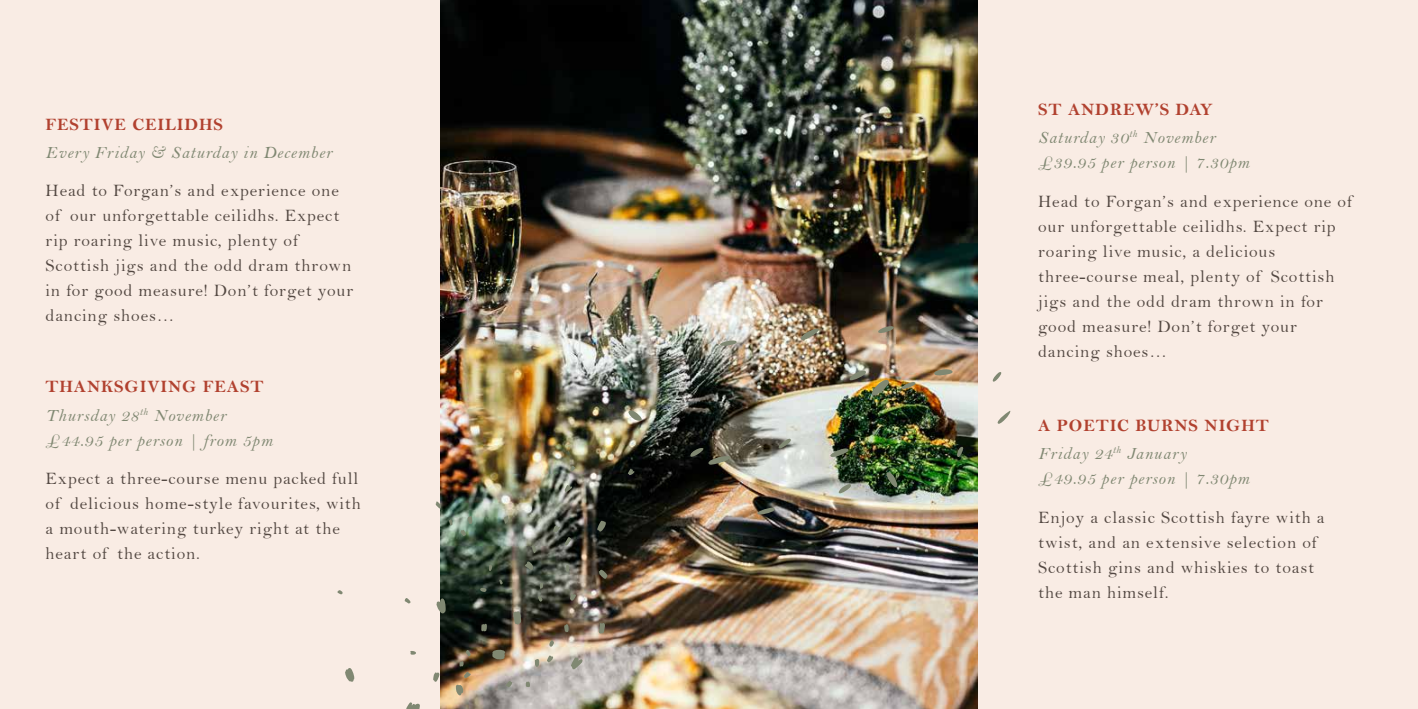
<style>
.page{position:relative;width:1418px;height:709px;background:#fff}
.page>*{position:absolute;margin:0;border:0;box-sizing:border-box;transform-origin:0 0}
.t1{font:17.5px/25px "Bell";letter-spacing:.05em;color:#534842}
.t2{font:17.5px/25px "Bell MT Italic";letter-spacing:.05em;color:#808872}
.t3{font:17.5px "Bell MT Bold";letter-spacing:.05em;color:#b1412f}
</style>
<div class="page">
<div style="left:0;top:0;width:1417px;height:709px;background:#f9ece4"></div>
<img style="left:440px;top:0;width:537px;height:709px">
<svg style="left:492px;top:649px;width:14px;height:11px"></svg>
<svg style="left:513px;top:611px;width:8px;height:14px"></svg>
<svg style="left:505px;top:681px;width:8px;height:6px"></svg>
<svg style="left:598px;top:569px;width:9px;height:10px"></svg>
<svg style="left:504px;top:515px;width:4px;height:11px"></svg>
<svg style="left:481px;top:624px;width:6px;height:8px"></svg>
<svg style="left:460px;top:530px;width:6px;height:6px"></svg>
<svg style="left:489px;top:564px;width:4px;height:7px"></svg>
<svg style="left:525px;top:681px;width:5px;height:6px"></svg>
<svg style="left:467px;top:516px;width:5px;height:8px"></svg>
<svg style="left:480px;top:587px;width:7px;height:5px"></svg>
<svg style="left:566px;top:564px;width:3px;height:8px"></svg>
<svg style="left:564px;top:624px;width:5px;height:8px"></svg>
<svg style="left:570px;top:593px;width:6px;height:8px"></svg>
<svg style="left:597px;top:520px;width:10px;height:12px"></svg>
<svg style="left:570px;top:657px;width:13px;height:12px"></svg>
<svg style="left:531px;top:545px;width:5px;height:8px"></svg>
<svg style="left:535px;top:658px;width:4px;height:9px"></svg>
<svg style="left:538px;top:595px;width:4px;height:7px"></svg>
<svg style="left:524px;top:559px;width:10px;height:11px"></svg>
<svg style="left:546px;top:655px;width:8px;height:9px"></svg>
<svg style="left:540px;top:582px;width:3px;height:7px"></svg>
<svg style="left:549px;top:640px;width:6px;height:8px"></svg>
<svg style="left:598px;top:622px;width:7px;height:12px"></svg>
<svg style="left:449px;top:519px;width:3px;height:6px"></svg>
<svg style="left:570px;top:465px;width:5px;height:7px"></svg>
<svg style="left:875px;top:323px;width:19px;height:11px"></svg>
<svg style="left:564px;top:484px;width:8px;height:8px"></svg>
<svg style="left:456px;top:650px;width:15px;height:46px"></svg>
<svg style="left:499px;top:579px;width:4px;height:5px"></svg>
<svg style="left:553px;top:525px;width:18px;height:21px"></svg>
<svg style="left:404px;top:598px;width:7px;height:6px"></svg>
<svg style="left:406px;top:702px;width:14px;height:7px"></svg>
<svg style="left:435px;top:499px;width:6px;height:10px"></svg>
<svg style="left:436px;top:597px;width:10px;height:17px"></svg>
<svg style="left:433px;top:672px;width:6px;height:10px"></svg>
<svg style="left:410px;top:651px;width:6px;height:4px"></svg>
<svg style="left:345px;top:668px;width:10px;height:14px"></svg>
<svg style="left:337px;top:590px;width:6px;height:5px"></svg>
<svg style="left:628px;top:468px;width:6px;height:9px"></svg>
<svg style="left:885px;top:470px;width:13px;height:19px"></svg>
<svg style="left:837px;top:484px;width:14px;height:10px"></svg>
<svg style="left:955px;top:446px;width:9px;height:11px"></svg>
<svg style="left:933px;top:366px;width:23px;height:11px"></svg>
<svg style="left:901px;top:382px;width:15px;height:9px"></svg>
<svg style="left:847px;top:368px;width:45px;height:30px"></svg>
<svg style="left:688px;top:446px;width:50px;height:20px"></svg>
<svg style="left:830px;top:446px;width:21px;height:12px"></svg>
<svg style="left:628px;top:410px;width:17px;height:13px"></svg>
<svg style="left:716px;top:337px;width:23px;height:10px"></svg>
<svg style="left:800px;top:326px;width:28px;height:20px"></svg>
<svg style="left:754px;top:507px;width:21px;height:8px"></svg>
<svg style="left:778px;top:436px;width:14px;height:14px"></svg>
<svg style="left:997px;top:411px;width:14px;height:13px"></svg>
<svg style="left:992px;top:372px;width:9px;height:10px"></svg>
<p class="t3" style="left:46px;top:114px;width:179px">FESTIVE CEILIDHS</p>
<p class="t2" style="left:46px;top:140px;width:288px">Every Friday &amp; Saturday in December</p>
<p class="t1" style="left:46px;top:178px;width:309px">Head to Forgan’s and experience one of our unforgettable ceilidhs. Expect rip roaring live music, plenty of<br>Scottish jigs and the odd dram thrown in for good measure! Don’t forget your dancing shoes…</p>
<p class="t3" style="left:46px;top:376px;width:219px">THANKSGIVING FEAST</p>
<p class="t2" style="left:46px;top:402px;width:228px">Thursday 28<sup>th</sup> November £44.95 per person | from 5pm</p>
<p class="t1" style="left:46px;top:466px;width:317px">Expect a three-course menu packed full of delicious home-style favourites, with a mouth-watering turkey right at the heart of the action.</p>
<p class="t3" style="left:1038px;top:98px;width:176px">ST ANDREW’S DAY</p>
<p class="t2" style="left:1038px;top:125px;width:213px">Saturday 30<sup>th</sup> November £39.95 per person | 7.30pm</p>
<p class="t1" style="left:1038px;top:188px;width:315px">Head to Forgan’s and experience one of our unforgettable ceilidhs. Expect rip roaring live music, a delicious three-course meal, plenty of Scottish jigs and the odd dram thrown in for good measure! Don’t forget your dancing shoes…</p>
<p class="t3" style="left:1038px;top:414px;width:232px">A POETIC BURNS NIGHT</p>
<p class="t2" style="left:1038px;top:440px;width:213px">Friday 24<sup>th</sup> January<br>£49.95 per person | 7.30pm</p>
<p class="t1" style="left:1038px;top:504px;width:288px">Enjoy a classic Scottish fayre with a twist, and an extensive selection of<br>Scottish gins and whiskies to toast the man himself.</p>
</div>
